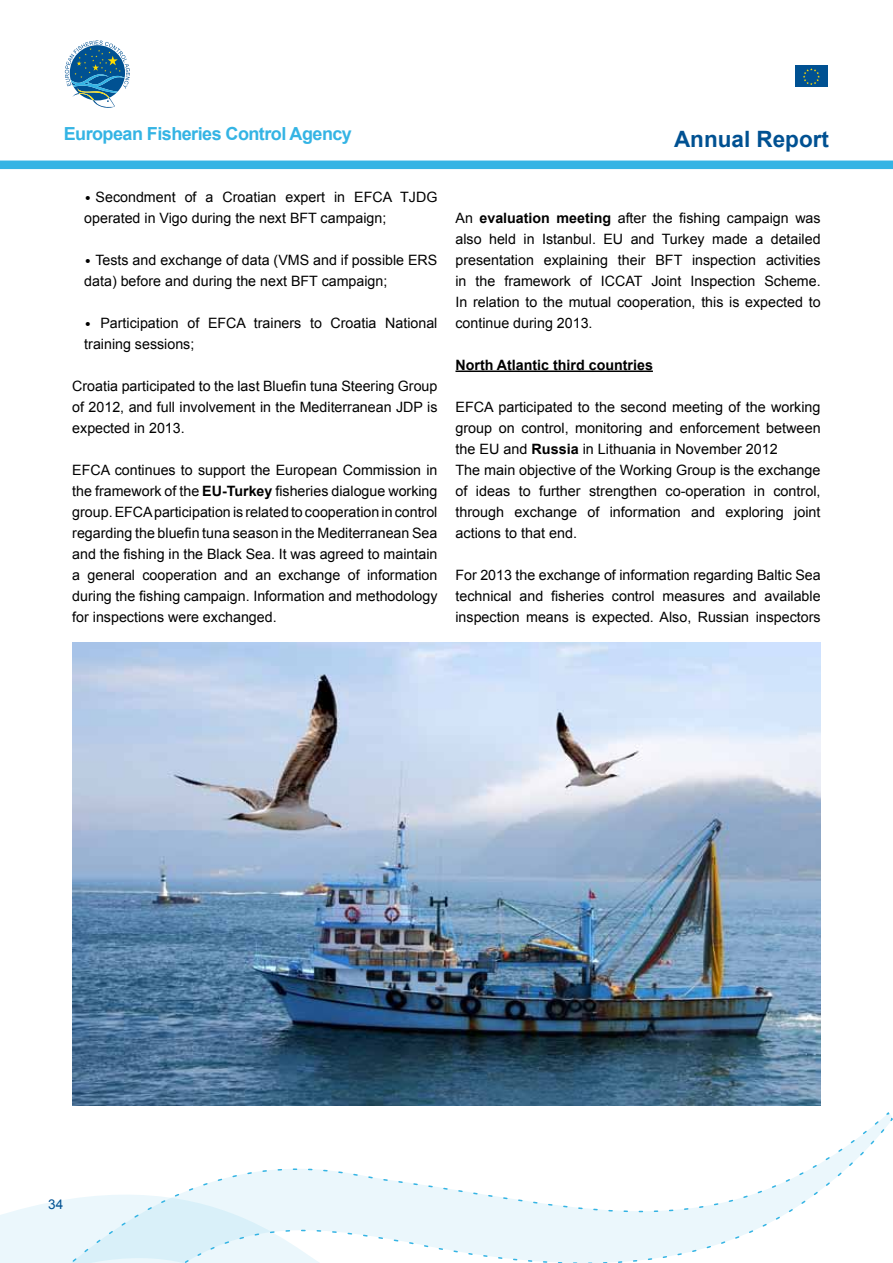
<style>
.page{position:relative;width:893px;height:1263px;background:#fff}
.page>*{position:absolute;margin:0;border:0;box-sizing:border-box;transform-origin:0 0}
.t1{font:700 22.5px "Arial";color:#005192}
.t2{font:700 18px "Arial";letter-spacing:-.03em;color:#34b4e4}
.t3{font:14.25px/21px "Arial";color:#000}
.t4{font:700 14.25px "Arial";color:#000}
.t5{font:13.5px "Arial";color:#005192}
.s1{font-family:"Trebuchet MS"}
.s2{font-weight:700}
</style>
<div class="page">
<svg style="left:0;top:1112px;width:892px;height:151px"></svg>
<div style="left:0;top:161px;width:893px;height:8px;background:#34b4e4"></div>
<div style="left:795px;top:66px;width:33px;height:21px;background:#005192"></div>
<svg style="left:803px;top:68px;width:17px;height:17px"></svg>
<svg style="left:65px;top:40px;width:65px;height:68px"></svg>
<img style="left:72px;top:642px;width:749px;height:464px">
<hr style="left:455px;top:370px;width:198px;height:2px;background:#000">
<p class="t2" style="left:64px;top:121px;width:290px">European Fisheries Control Agency</p>
<p class="t3" style="left:84px;top:186px;width:355px"><span class="s1">•</span> Secondment of a Croatian expert in EFCA TJDG operated in Vigo during the next BFT campaign;</p>
<p class="t3" style="left:84px;top:249px;width:355px"><span class="s1">•</span> Tests and exchange of data (VMS and if possible ERS data) before and during the next BFT campaign;</p>
<p class="t3" style="left:84px;top:312px;width:355px"><span class="s1">•</span> Participation of EFCA trainers to Croatia National training sessions;</p>
<p class="t3" style="left:72px;top:375px;width:367px;text-align:justify">Croatia participated to the last Bluefin tuna Steering Group of 2012, and full involvement in the Mediterranean JDP is expected in 2013.</p>
<p class="t3" style="left:72px;top:459px;width:367px;text-align:justify">EFCA continues to support the European Commission in the framework of the <span class="s2">EU-Turkey</span> fisheries dialogue working group. EFCA participation is related to cooperation in control regarding the bluefin tuna season in the Mediterranean Sea and the fishing in the Black Sea. It was agreed to maintain a general cooperation and an exchange of information during the fishing campaign. Information and methodology for inspections were exchanged.</p>
<h1 class="t1" style="left:674px;top:124px;width:157px">Annual Report</h1>
<p class="t3" style="left:455px;top:207px;width:367px;text-align:justify">An <span class="s2">evaluation meeting</span> after the fishing campaign was also held in Istanbul. EU and Turkey made a detailed presentation explaining their BFT inspection activities in the framework of ICCAT Joint Inspection Scheme.<br>In relation to the mutual cooperation, this is expected to continue during 2013.</p>
<p class="t4" style="left:455px;top:355px;width:199px">North Atlantic third countries</p>
<p class="t3" style="left:455px;top:396px;width:367px">EFCA participated to the second meeting of the working group on control, monitoring and enforcement between the EU and <span class="s2">Russia</span> in Lithuania in November 2012<br>The main objective of the Working Group is the exchange of ideas to further strengthen co-operation in control, through exchange of information and exploring joint actions to that end.</p>
<p class="t3" style="left:455px;top:564px;width:367px;text-align:justify">For 2013 the exchange of information regarding Baltic Sea technical and fisheries control measures and available inspection means is expected. Also, Russian inspectors</p>
<p class="t5" style="left:48px;top:1195px;width:17px">34</p>
</div>
